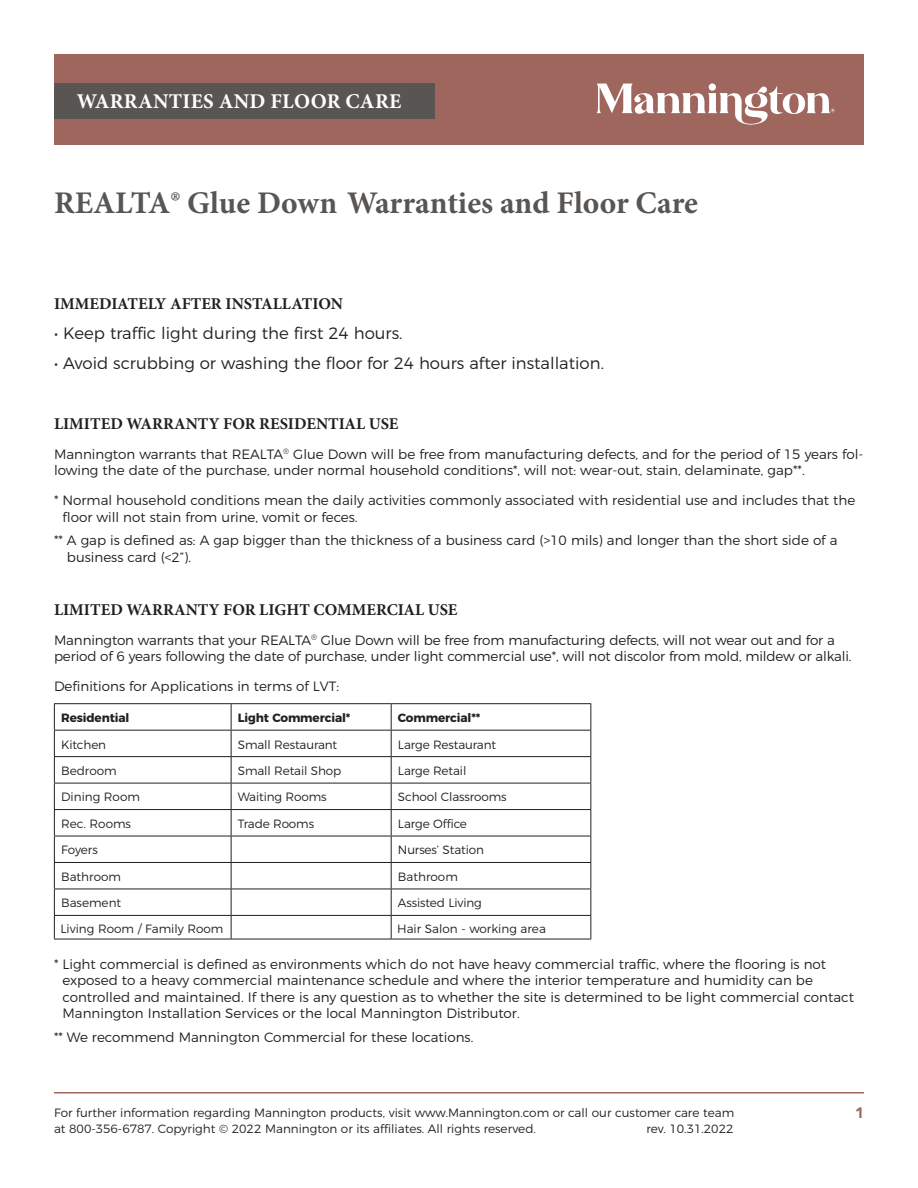
<style>
.page{position:relative;width:918px;height:1188px;background:#fff}
.page>*{position:absolute;margin:0;border:0;box-sizing:border-box;transform-origin:0 0}
.t1{font:700 31.5px "Minion Pro";color:#585553}
.Notes{font:700 21px "Minion Pro";letter-spacing:.01em;color:#fff}
.Body{font:300 16.5px "Montserrat";color:#231f20}
.Body-2{font:700 16.5px "Minion Pro";color:#231f20}
.Body-3{font:900 15px "Avenir";color:#9f665d}
.Body-4{font:300 13.5px/16.5px "Montserrat";color:#231f20}
.Body-5{font:300 12px/16.5px "Montserrat";color:#231f20}
.Body-6{font:700 12px "Montserrat";letter-spacing:-.01em;color:#231f20}
</style>
<div class="page">
<div style="left:54px;top:54px;width:810px;height:91px;background:#9f665d"></div>
<div style="left:54px;top:83px;width:380px;height:35px;background:#585553"></div>
<svg style="left:596px;top:84px;width:239px;height:41px"></svg>
<hr style="left:54px;top:939px;width:177px;height:1px;background:#231f20">
<hr style="left:231px;top:939px;width:160px;height:1px;background:#231f20">
<hr style="left:391px;top:939px;width:200px;height:1px;background:#231f20">
<hr style="left:54px;top:703px;width:177px;height:1px;background:#231f20">
<hr style="left:231px;top:703px;width:160px;height:1px;background:#231f20">
<hr style="left:391px;top:703px;width:200px;height:1px;background:#231f20">
<hr style="left:54px;top:730px;width:177px;height:1px;background:#231f20">
<hr style="left:231px;top:730px;width:160px;height:1px;background:#231f20">
<hr style="left:391px;top:730px;width:200px;height:1px;background:#231f20">
<hr style="left:54px;top:756px;width:177px;height:1px;background:#231f20">
<hr style="left:231px;top:756px;width:160px;height:1px;background:#231f20">
<hr style="left:391px;top:756px;width:200px;height:1px;background:#231f20">
<hr style="left:54px;top:783px;width:177px;height:1px;background:#231f20">
<hr style="left:231px;top:783px;width:160px;height:1px;background:#231f20">
<hr style="left:391px;top:783px;width:200px;height:1px;background:#231f20">
<hr style="left:54px;top:809px;width:177px;height:1px;background:#231f20">
<hr style="left:231px;top:809px;width:160px;height:1px;background:#231f20">
<hr style="left:391px;top:809px;width:200px;height:1px;background:#231f20">
<hr style="left:54px;top:836px;width:177px;height:1px;background:#231f20">
<hr style="left:231px;top:836px;width:160px;height:1px;background:#231f20">
<hr style="left:391px;top:836px;width:200px;height:1px;background:#231f20">
<hr style="left:54px;top:862px;width:177px;height:1px;background:#231f20">
<hr style="left:231px;top:862px;width:160px;height:1px;background:#231f20">
<hr style="left:391px;top:862px;width:200px;height:1px;background:#231f20">
<hr style="left:54px;top:889px;width:177px;height:1px;background:#231f20">
<svg style="left:54px;top:704px;width:1px;height:235px"></svg>
<hr style="left:231px;top:889px;width:160px;height:1px;background:#231f20">
<svg style="left:231px;top:704px;width:1px;height:235px"></svg>
<hr style="left:391px;top:889px;width:200px;height:1px;background:#231f20">
<svg style="left:391px;top:704px;width:1px;height:235px"></svg>
<svg style="left:590px;top:704px;width:1px;height:235px"></svg>
<hr style="left:54px;top:915px;width:177px;height:1px;background:#231f20">
<hr style="left:231px;top:915px;width:160px;height:1px;background:#231f20">
<hr style="left:391px;top:915px;width:200px;height:1px;background:#231f20">
<hr style="left:54px;top:1092px;width:810px;height:2px;background:#9f665d">
<p class="Notes" style="left:77px;top:87px;width:326px">WARRANTIES AND FLOOR CARE</p>
<p class="t1" style="left:54px;top:181px;width:646px">REALTA® Glue Down Warranties and Floor Care</p>
<p class="Body-2" style="left:54px;top:292px;width:291px">IMMEDIATELY AFTER INSTALLATION</p>
<p class="Body" style="left:54px;top:320px;width:350px">• Keep traffic light during the first 24 hours.</p>
<p class="Body" style="left:54px;top:350px;width:551px">• Avoid scrubbing or washing the floor for 24 hours after installation.</p>
<p class="Body-2" style="left:54px;top:412px;width:346px">LIMITED WARRANTY FOR RESIDENTIAL USE</p>
<p class="Body-4" style="left:54px;top:445px;width:811px">Mannington warrants that REALTA<sup>®</sup> Glue Down will be free from manufacturing defects, and for the period of 15 years fol&shy;lowing the date of the purchase, under normal household conditions*, will not: wear-out, stain, delaminate, gap**.</p>
<p class="Body-4" style="left:62px;top:491px;width:794px;text-indent:-8px">* Normal household conditions mean the daily activities commonly associated with residential use and includes that the floor will not stain from urine, vomit or feces.</p>
<p class="Body-4" style="left:67px;top:531px;width:772px;text-indent:-13px">** A gap is defined as: A gap bigger than the thickness of a business card (&gt;10 mils) and longer than the short side of a business card (&lt;2”).</p>
<p class="Body-2" style="left:54px;top:598px;width:405px">LIMITED WARRANTY FOR LIGHT COMMERCIAL USE</p>
<p class="Body-4" style="left:54px;top:631px;width:799px">Mannington warrants that your REALTA<sup>®</sup> Glue Down will be free from manufacturing defects, will not wear out and for a period of 6 years following the date of purchase, under light commercial use*, will not discolor from mold, mildew or alkali.</p>
<p class="Body-4" style="left:54px;top:677px;width:287px">Definitions for Applications in terms of LVT:</p>
<p class="Body-6" style="left:61px;top:708px;width:70px">Residential</p>
<p class="Body-6" style="left:238px;top:708px;width:114px">Light Commercial*</p>
<p class="Body-6" style="left:398px;top:708px;width:84px">Commercial**</p>
<p class="Body-5" style="left:61px;top:735px;width:47px">Kitchen</p>
<p class="Body-5" style="left:238px;top:735px;width:101px">Small Restaurant</p>
<p class="Body-5" style="left:398px;top:735px;width:100px">Large Restaurant</p>
<p class="Body-5" style="left:61px;top:761px;width:57px">Bedroom</p>
<p class="Body-5" style="left:238px;top:761px;width:105px">Small Retail Shop</p>
<p class="Body-5" style="left:398px;top:761px;width:70px">Large Retail</p>
<p class="Body-5" style="left:61px;top:788px;width:80px">Dining Room</p>
<p class="Body-5" style="left:238px;top:788px;width:90px">Waiting Rooms</p>
<p class="Body-5" style="left:398px;top:788px;width:110px">School Classrooms</p>
<p class="Body-5" style="left:61px;top:814px;width:71px">Rec. Rooms</p>
<p class="Body-5" style="left:238px;top:814px;width:78px">Trade Rooms</p>
<p class="Body-5" style="left:398px;top:814px;width:71px">Large Office</p>
<p class="Body-5" style="left:61px;top:841px;width:38px">Foyers</p>
<p class="Body-5" style="left:398px;top:841px;width:88px">Nurses’ Station</p>
<p class="Body-5" style="left:61px;top:867px;width:61px">Bathroom</p>
<p class="Body-5" style="left:398px;top:867px;width:61px">Bathroom</p>
<p class="Body-5" style="left:61px;top:894px;width:62px">Basement</p>
<p class="Body-5" style="left:398px;top:894px;width:85px">Assisted Living</p>
<p class="Body-5" style="left:60px;top:920px;width:165px">Living Room / Family Room</p>
<p class="Body-5" style="left:397px;top:920px;width:150px">Hair Salon - working area</p>
<p class="Body-4" style="left:62px;top:955px;width:793px;text-indent:-8px">* Light commercial is defined as environments which do not have heavy commercial traffic, where the flooring is not exposed to a heavy commercial maintenance schedule and where the interior temperature and humidity can be controlled and maintained. If there is any question as to whether the site is determined to be light commercial contact Mannington Installation Services or the local Mannington Distributor.</p>
<p class="Body-4" style="left:54px;top:1028px;width:421px">** We recommend Mannington Commercial for these locations.</p>
<p class="Body-5" style="left:54px;top:1103px;width:682px">For further information regarding Mannington products, visit www.Mannington.com or call our customer care team at 800-356-6787. Copyright © 2022 Mannington or its affiliates. All rights reserved.</p>
<p class="Body-5" style="left:646px;top:1120px;width:89px">rev. 10.31.2022</p>
<p class="Body-3" style="left:855px;top:1103px;width:10px">1</p>
</div>
